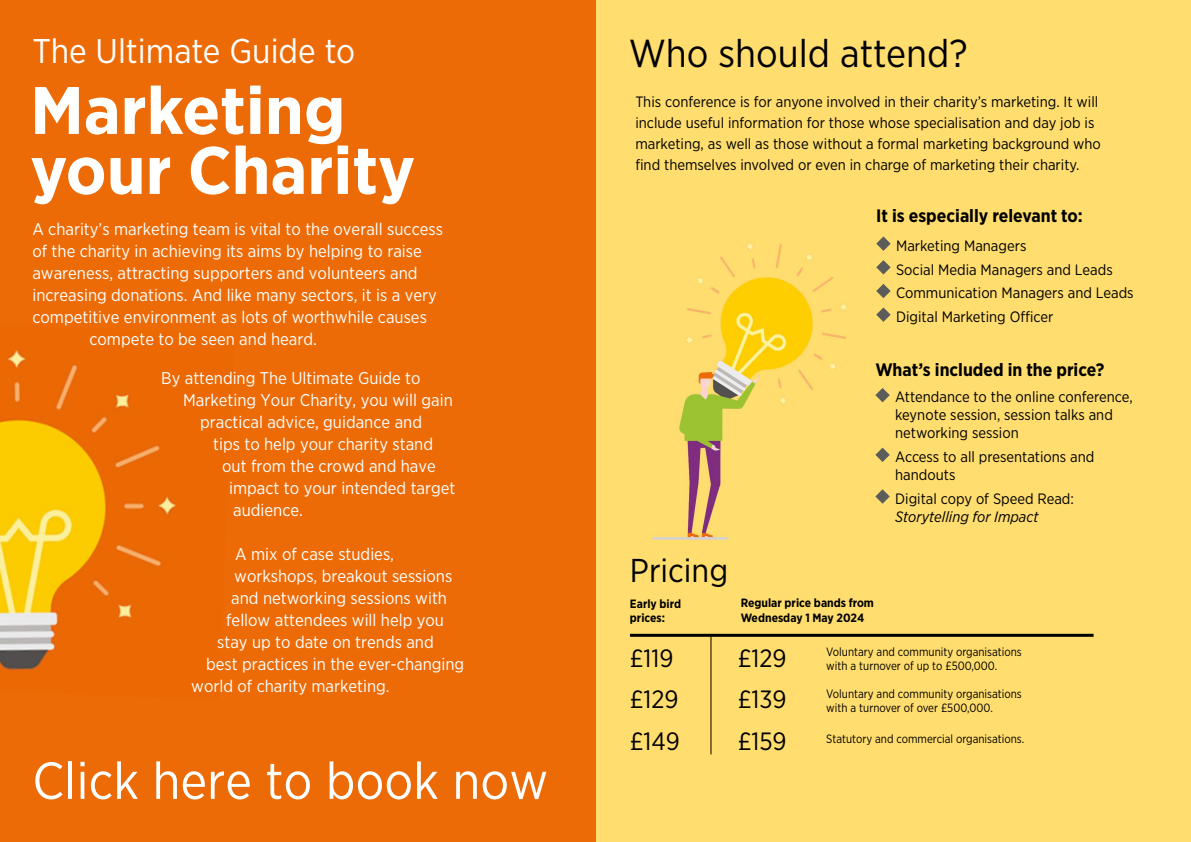
<style>
.page{position:relative;width:1191px;height:842px;background:#fff}
.page>*{position:absolute;margin:0;border:0;box-sizing:border-box;transform-origin:0 0}
.t1{font:700 67px/60px "Gotham Narrow";color:#fff;scale:1.06 1}
.t2{font:52px "Gotham Narrow";color:#fcfeff}
.t3{font:39px "Gotham Narrow";color:#000}
.t4{font:34.3px "Gotham Narrow";color:#fff}
.t5{font:33px "Gotham Narrow";color:#000}
.t6{font:25px "Gotham Narrow";color:#000}
.t7{font:700 18px "Gotham Narrow";color:#000}
.t8{font:17px "Gotham Narrow";color:#fff}
.t9{font:15px/18px "Gotham Narrow";color:#000}
.t10{font:italic 15px "Gotham Narrow";color:#000}
.t11{font:12px/14px "Gotham Narrow";color:#000;scale:.95 1}
.t12{font:700 12px/14.4px "Gotham Narrow";color:#000}
</style>
<div class="page">
<div style="left:595px;top:0;width:596px;height:842px;background:#ffdd6e"></div>
<img style="left:619px;top:221px;width:483px;height:333px">
<div style="left:0;top:0;width:595px;height:842px;background:#ed6b06"></div>
<img style="left:0;top:324px;width:235px;height:376px">
<svg style="left:875px;top:388px;width:14px;height:14px"></svg>
<svg style="left:875px;top:448px;width:14px;height:14px"></svg>
<svg style="left:875px;top:489px;width:14px;height:15px"></svg>
<hr style="left:630px;top:634px;width:463px;height:3px;background:#000">
<hr style="left:710px;top:636px;width:1px;height:118px;background:#000">
<svg style="left:876px;top:236px;width:14px;height:15px"></svg>
<svg style="left:876px;top:260px;width:14px;height:15px"></svg>
<svg style="left:876px;top:284px;width:14px;height:14px"></svg>
<svg style="left:876px;top:307px;width:14px;height:15px"></svg>
<h3 class="t4" style="left:32px;top:30px;width:324px">The Ultimate Guide to</h3>
<h1 class="t1" style="left:30px;top:80px;width:365px">Marketing your Charity</h1>
<p class="t8" style="left:32px;top:218px;width:412px">A charity’s marketing team is vital to the overall success</p>
<p class="t8" style="left:32px;top:240px;width:391px">of the charity in achieving its aims by helping to raise</p>
<p class="t8" style="left:32px;top:262px;width:387px">awareness, attracting supporters and volunteers and</p>
<p class="t8" style="left:32px;top:284px;width:406px">increasing donations. And like many sectors, it is a very</p>
<p class="t8" style="left:32px;top:306px;width:396px">competitive environment as lots of worthwhile causes</p>
<p class="t8" style="left:89px;top:328px;width:229px">compete to be seen and heard.</p>
<p class="t8" style="left:161px;top:368px;width:261px">By attending The Ultimate Guide to</p>
<p class="t8" style="left:183px;top:390px;width:271px">Marketing Your Charity, you will gain</p>
<p class="t8" style="left:200px;top:412px;width:223px">practical advice, guidance and</p>
<p class="t8" style="left:213px;top:434px;width:221px">tips to help your charity stand</p>
<p class="t8" style="left:222px;top:456px;width:215px">out from the crowd and have</p>
<p class="t8" style="left:229px;top:478px;width:228px">impact to your intended target</p>
<p class="t8" style="left:233px;top:500px;width:71px">audience.</p>
<p class="t8" style="left:235px;top:544px;width:160px">A mix of case studies,</p>
<p class="t8" style="left:234px;top:566px;width:220px">workshops, breakout sessions</p>
<p class="t8" style="left:231px;top:588px;width:217px">and networking sessions with</p>
<p class="t8" style="left:226px;top:610px;width:219px">fellow attendees will help you</p>
<p class="t8" style="left:217px;top:632px;width:218px">stay up to date on trends and</p>
<p class="t8" style="left:206px;top:654px;width:260px">best practices in the ever-changing</p>
<p class="t8" style="left:191px;top:676px;width:200px">world of charity marketing.</p>
<h2 class="t2" style="left:32px;top:748px;width:517px">Click here to book now</h2>
<h3 class="t3" style="left:629px;top:29px;width:340px">Who should attend?</h3>
<p class="t9" style="left:635px;top:91px;width:467px;line-height:21px">This conference is for anyone involved in their charity’s marketing. It will include useful information for those whose specialisation and day job is marketing, as well as those without a formal marketing background who find themselves involved or even in charge of marketing their charity.</p>
<p class="t7" style="left:876px;top:204px;width:208px">It is especially relevant to:</p>
<p class="t9" style="left:896px;top:233px;width:239px;line-height:23.7px">Marketing Managers<br>Social Media Managers and Leads<br>Communication Managers and Leads<br>Digital Marketing Officer</p>
<h3 class="t5" style="left:630px;top:550px;width:100px">Pricing</h3>
<p class="t7" style="left:875px;top:358px;width:230px">What’s included in the price?</p>
<p class="t9" style="left:895px;top:388px;width:239px">Attendance to the online conference, keynote session, session talks and networking session</p>
<p class="t9" style="left:895px;top:447px;width:201px">Access to all presentations and handouts</p>
<p class="t9" style="left:895px;top:489px;width:180px">Digital copy of Speed Read:</p>
<p class="t10" style="left:895px;top:507px;width:145px">Storytelling for Impact</p>
<p class="t12" style="left:630px;top:596px;width:53px">Early bird prices:</p>
<p class="t12" style="left:740px;top:596px;width:135px">Regular price bands from<br>Wednesday 1 May 2024</p>
<h3 class="t6" style="left:630px;top:642px;width:45px">£119</h3>
<h3 class="t6" style="left:738px;top:642px;width:50px">£129</h3>
<h3 class="t6" style="left:630px;top:684px;width:50px">£129</h3>
<h3 class="t6" style="left:738px;top:684px;width:50px">£139</h3>
<h3 class="t6" style="left:630px;top:726px;width:51px">£149</h3>
<h3 class="t6" style="left:738px;top:726px;width:50px">£159</h3>
<p class="t11" style="left:826px;top:644px;width:207px">Voluntary and community organisations with a turnover of up to £500,000.</p>
<p class="t11" style="left:826px;top:687px;width:207px">Voluntary and community organisations with a turnover of over £500,000.</p>
<p class="t11" style="left:826px;top:732px;width:210px">Statutory and commercial organisations.</p>
</div>
